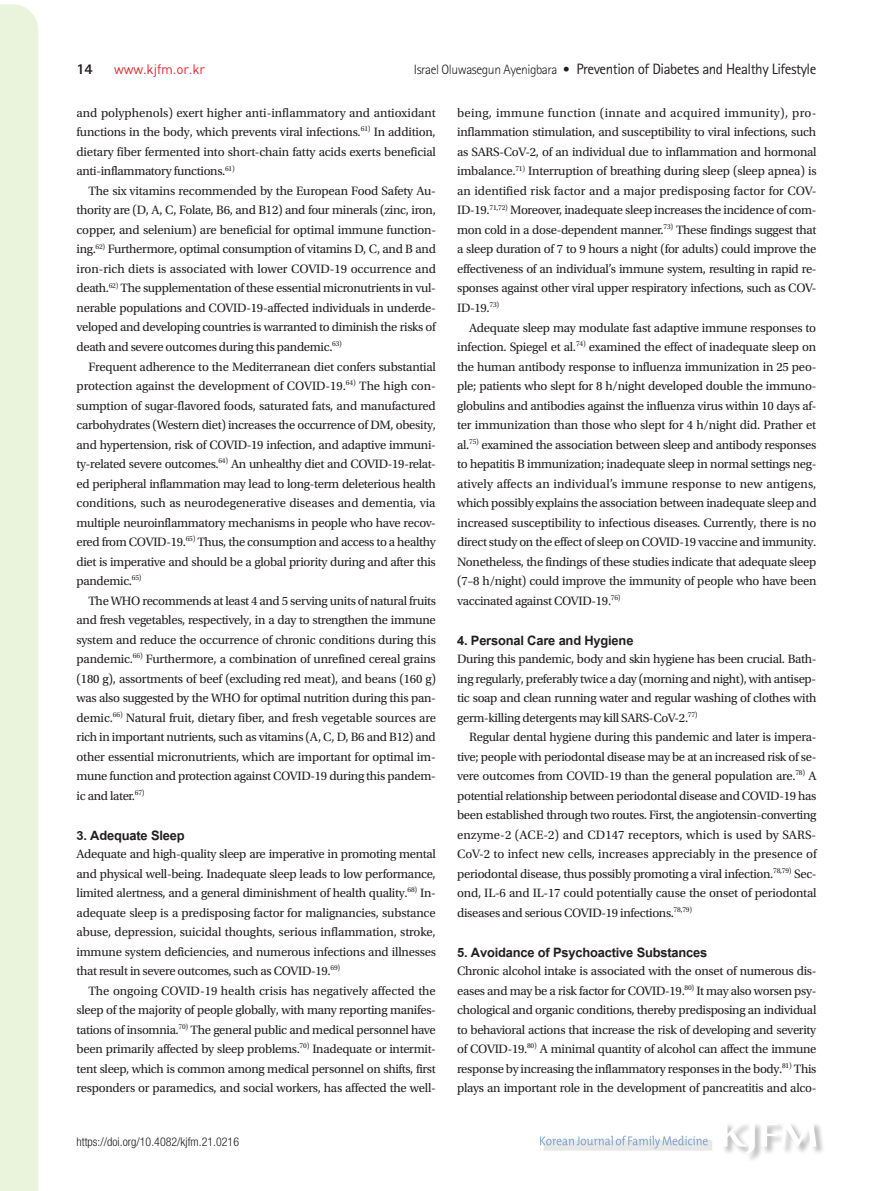
<style>
.page{position:relative;width:893px;height:1191px;background:#fff}
.page>*{position:absolute;margin:0;border:0;box-sizing:border-box;transform-origin:0 0}
.t1{font:700 18px "Utsaah";letter-spacing:-.01em;color:#231f20}
.t2{font:15px "Rotis Sans Serif Std";letter-spacing:-.03em;color:#231f20}
.t3{font:800 15px "Rotis Sans Serif Std";color:#231f20}
.t4{font:13.5px "Dinreg";letter-spacing:-.01em;color:#e02a30}
.t5{font:12.75px/19.5px "Utopia Std";letter-spacing:-.025em;color:#231f20;text-align:justify}
.t6{font:300 condensed 12px "Helvetica Neue LT Std";color:#231f20}
.s1{font-weight:300;font-size:13.5px}
</style>
<div class="page">
<div style="left:0;top:4px;width:38px;height:1187px;background:#eaf3dc"></div>
<div style="left:721px;top:1122px;width:104px;height:40px;background:#231f20;opacity:.3"></div>
<svg style="left:722px;top:1122px;width:94px;height:32px"></svg>
<div style="left:544px;top:1140px;width:168px;height:10px;background:#e8e8e9"></div>
<svg style="left:540px;top:1135px;width:168px;height:13px"></svg>
<p class="t3" style="left:77px;top:60px;width:18px">14</p>
<p class="t4" style="left:114px;top:61px;width:93px">www.kjfm.or.kr</p>
<p class="t2" style="left:414px;top:60px;width:404px"><span class="s1">Israel Oluwasegun Ayenigbara •</span> Prevention of Diabetes and Healthy Lifestyle</p>
<p class="t5" style="left:77px;top:103px;width:361px">and polyphenols) exert higher anti-inflammatory and antioxidant functions in the body, which prevents viral infections.<sup>61)</sup> In addition, dietary fiber fermented into short-chain fatty acids exerts beneficial anti-inflammatory functions.<sup>61)</sup></p>
<p class="t5" style="left:77px;top:181px;width:361px;text-indent:12px">The six vitamins recommended by the European Food Safety Au&shy;thority are (D, A, C, Folate, B6, and B12) and four minerals (zinc, iron, copper, and selenium) are beneficial for optimal immune function&shy;ing.<sup>62)</sup> Furthermore, optimal consumption of vitamins D, C, and B and iron-rich diets is associated with lower COVID-19 occurrence and death.<sup>62)</sup> The supplementation of these essential micronutrients in vul&shy;nerable populations and COVID-19-affected individuals in underde&shy;veloped and developing countries is warranted to diminish the risks of death and severe outcomes during this pandemic.<sup>63)</sup></p>
<p class="t5" style="left:77px;top:357px;width:361px;text-indent:12px">Frequent adherence to the Mediterranean diet confers substantial protection against the development of COVID-19.<sup>64)</sup> The high con&shy;sumption of sugar-flavored foods, saturated fats, and manufactured carbohydrates (Western diet) increases the occurrence of DM, obesity, and hypertension, risk of COVID-19 infection, and adaptive immuni&shy;ty-related severe outcomes.<sup>64)</sup> An unhealthy diet and COVID-19-relat&shy;ed peripheral inflammation may lead to long-term deleterious health conditions, such as neurodegenerative diseases and dementia, via multiple neuroinflammatory mechanisms in people who have recov&shy;ered from COVID-19.<sup>65)</sup> Thus, the consumption and access to a healthy diet is imperative and should be a global priority during and after this pandemic.<sup>65)</sup></p>
<p class="t5" style="left:77px;top:591px;width:361px;text-indent:12px">The WHO recommends at least 4 and 5 serving units of natural fruits and fresh vegetables, respectively, in a day to strengthen the immune system and reduce the occurrence of chronic conditions during this pandemic.<sup>66)</sup> Furthermore, a combination of unrefined cereal grains (180 g), assortments of beef (excluding red meat), and beans (160 g) was also suggested by the WHO for optimal nutrition during this pan&shy;demic.<sup>66)</sup> Natural fruit, dietary fiber, and fresh vegetable sources are rich in important nutrients, such as vitamins (A, C, D, B6 and B12) and other essential micronutrients, which are important for optimal im&shy;mune function and protection against COVID-19 during this pandem&shy;ic and later.<sup>67)</sup></p>
<h1 class="t1" style="left:77px;top:827px;width:110px">3. Adequate Sleep</h1>
<p class="t5" style="left:77px;top:844px;width:361px">Adequate and high-quality sleep are imperative in promoting mental and physical well-being. Inadequate sleep leads to low performance, limited alertness, and a general diminishment of health quality.<sup>68)</sup> In&shy;adequate sleep is a predisposing factor for malignancies, substance abuse, depression, suicidal thoughts, serious inflammation, stroke, immune system deficiencies, and numerous infections and illnesses that result in severe outcomes, such as COVID-19.<sup>69)</sup></p>
<p class="t5" style="left:77px;top:981px;width:361px;text-indent:12px">The ongoing COVID-19 health crisis has negatively affected the sleep of the majority of people globally, with many reporting manifes&shy;tations of insomnia.<sup>70)</sup> The general public and medical personnel have been primarily affected by sleep problems.<sup>70)</sup> Inadequate or intermit&shy;tent sleep, which is common among medical personnel on shifts, first responders or paramedics, and social workers, has affected the well-</p>
<p class="t6" style="left:77px;top:1134px;width:164px">https://doi.org/10.4082/kjfm.21.0216</p>
<p class="t5" style="left:457px;top:103px;width:361px">being, immune function (innate and acquired immunity), pro&shy;inflammation stimulation, and susceptibility to viral infections, such as SARS-CoV-2, of an individual due to inflammation and hormonal imbalance.<sup>71)</sup> Interruption of breathing during sleep (sleep apnea) is an identified risk factor and a major predisposing factor for COV-ID-19.<sup>71,72)</sup> Moreover, inadequate sleep increases the incidence of com&shy;mon cold in a dose-dependent manner.<sup>73)</sup> These findings suggest that a sleep duration of 7 to 9 hours a night (for adults) could improve the effectiveness of an individual’s immune system, resulting in rapid re&shy;sponses against other viral upper respiratory infections, such as COV-ID-19.<sup>73)</sup></p>
<p class="t5" style="left:457px;top:318px;width:361px;text-indent:12px">Adequate sleep may modulate fast adaptive immune responses to infection. Spiegel et al.<sup>74)</sup> examined the effect of inadequate sleep on the human antibody response to influenza immunization in 25 peo&shy;ple; patients who slept for 8 h/night developed double the immuno&shy;globulins and antibodies against the influenza virus within 10 days af&shy;ter immunization than those who slept for 4 h/night did. Prather et al.<sup>75)</sup> examined the association between sleep and antibody responses to hepatitis B immunization; inadequate sleep in normal settings neg&shy;atively affects an individual’s immune response to new antigens, which possibly explains the association between inadequate sleep and increased susceptibility to infectious diseases. Currently, there is no direct study on the effect of sleep on COVID-19 vaccine and immunity.<br>Nonetheless, the findings of these studies indicate that adequate sleep (7–8 h/night) could improve the immunity of people who have been vaccinated against COVID-19.<sup>76)</sup></p>
<h1 class="t1" style="left:457px;top:632px;width:178px">4. Personal Care and Hygiene</h1>
<p class="t5" style="left:457px;top:649px;width:361px">During this pandemic, body and skin hygiene has been crucial. Bath&shy;ing regularly, preferably twice a day (morning and night), with antisep&shy;tic soap and clean running water and regular washing of clothes with germ-killing detergents may kill SARS-CoV-2.<sup>77)</sup></p>
<p class="t5" style="left:457px;top:727px;width:361px;text-indent:12px">Regular dental hygiene during this pandemic and later is impera&shy;tive; people with periodontal disease may be at an increased risk of se&shy;vere outcomes from COVID-19 than the general population are.<sup>78)</sup> A potential relationship between periodontal disease and COVID-19 has been established through two routes. First, the angiotensin-converting enzyme-2 (ACE-2) and CD147 receptors, which is used by SARS-CoV-2 to infect new cells, increases appreciably in the presence of periodontal disease, thus possibly promoting a viral infection.<sup>78,79)</sup> Sec&shy;ond, IL-6 and IL-17 could potentially cause the onset of periodontal diseases and serious COVID-19 infections.<sup>78,79)</sup></p>
<h1 class="t1" style="left:457px;top:944px;width:252px">5. Avoidance of Psychoactive Substances</h1>
<p class="t5" style="left:457px;top:961px;width:361px">Chronic alcohol intake is associated with the onset of numerous dis&shy;eases and may be a risk factor for COVID-19.<sup>80)</sup> It may also worsen psy&shy;chological and organic conditions, thereby predisposing an individual to behavioral actions that increase the risk of developing and severity of COVID-19.<sup>80)</sup> A minimal quantity of alcohol can affect the immune response by increasing the inflammatory responses in the body.<sup>81)</sup> This plays an important role in the development of pancreatitis and alco-</p>
</div>
